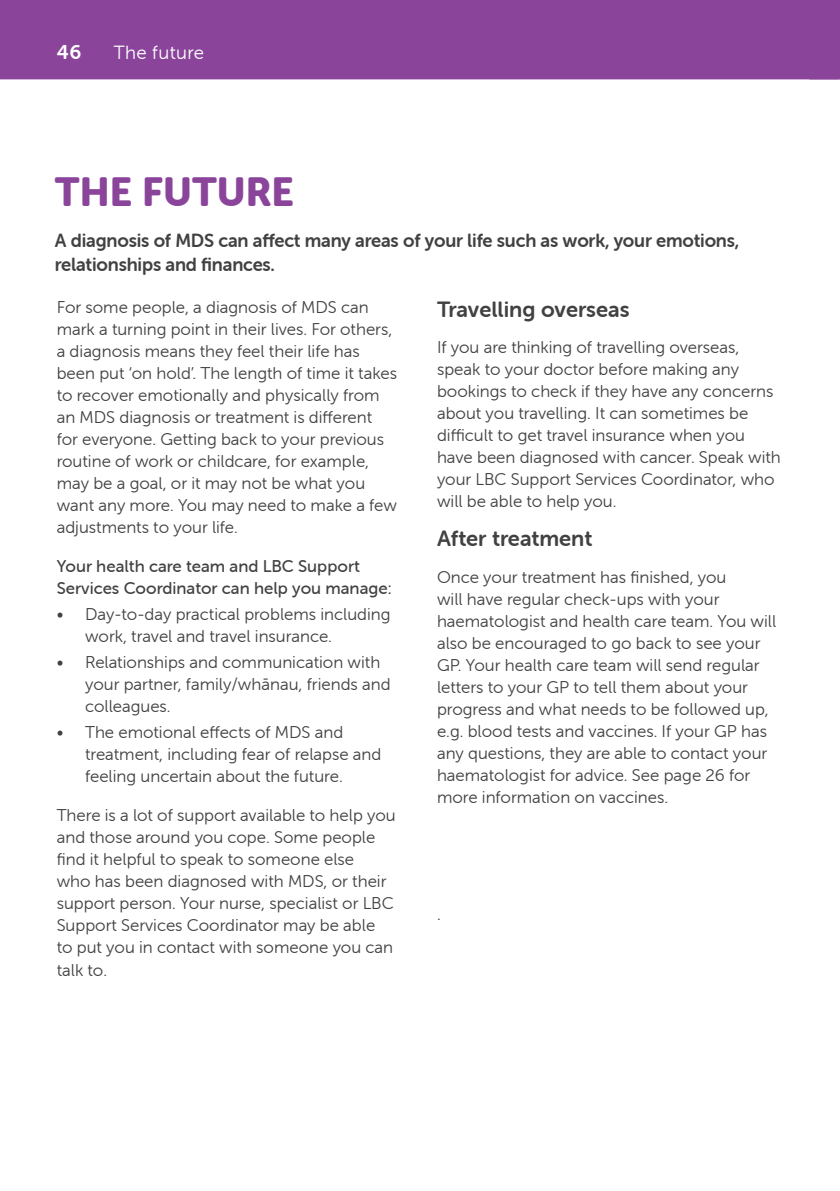
<style>
.page{position:relative;width:840px;height:1191px;background:#fff}
.page>*{position:absolute;margin:0;border:0;box-sizing:border-box;transform-origin:0 0}
.t1{font:40px "Museo Sans Rounded 900";color:#8a459b}
.t2{font:22px "Museo Sans Rounded 700";color:#414042}
.t3{font:20px "Museo Sans Rounded 700";color:#fff}
.t4{font:19px/24px "Museo Sans Rounded 700";letter-spacing:-.01em;color:#414042}
.t5{font:19px "Museo Sans Rounded 300";letter-spacing:.02em;color:#fff}
.t6{font:17px/22px "Museo Sans Rounded 300";color:#414042}
.t7{font:17px/22px "Museo Sans Rounded 500";color:#414042}
</style>
<div class="page">
<div style="left:0;top:0;width:808px;height:79px;background:#8a459b"></div>
<div style="left:808px;top:0;width:31px;height:79px;background:#8a459b"></div>
<p class="t3" style="left:57px;top:41px;width:26px">46</p>
<p class="t5" style="left:114px;top:42px;width:92px">The future</p>
<h1 class="t1" style="left:55px;top:169px;width:240px">THE FUTURE</h1>
<p class="t4" style="left:55px;top:228px;width:685px">A diagnosis of MDS can affect many areas of your life such as work, your emotions, relationships and finances.</p>
<p class="t6" style="left:57px;top:297px;width:341px">For some people, a diagnosis of MDS can mark a turning point in their lives. For others, a diagnosis means they feel their life has been put ‘on hold’. The length of time it takes to recover emotionally and physically from an MDS diagnosis or treatment is different for everyone. Getting back to your previous routine of work or childcare, for example, may be a goal, or it may not be what you want any more. You may need to make a few adjustments to your life.</p>
<p class="t7" style="left:57px;top:555px;width:336px">Your health care team and LBC Support<br>Services Coordinator can help you manage:</p>
<p class="t6" style="left:85px;top:604px;width:307px;text-indent:-28px">• Day-to-day practical problems including work, travel and travel insurance.</p>
<p class="t6" style="left:85px;top:651px;width:307px;text-indent:-28px">• Relationships and communication with your partner, family/whānau, friends and colleagues.</p>
<p class="t6" style="left:85px;top:721px;width:297px;text-indent:-28px">• The emotional effects of MDS and treatment, including fear of relapse and feeling uncertain about the future.</p>
<p class="t6" style="left:57px;top:804px;width:340px">There is a lot of support available to help you and those around you cope. Some people find it helpful to speak to someone else<br>who has been diagnosed with MDS, or their support person. Your nurse, specialist or LBC Support Services Coordinator may be able<br>to put you in contact with someone you can talk to.</p>
<p class="t2" style="left:437px;top:297px;width:194px">Travelling overseas</p>
<p class="t6" style="left:437px;top:336px;width:345px">If you are thinking of travelling overseas, speak to your doctor before making any bookings to check if they have any concerns about you travelling. It can sometimes be difficult to get travel insurance when you have been diagnosed with cancer. Speak with your LBC Support Services Coordinator, who will be able to help you.</p>
<p class="t2" style="left:437px;top:526px;width:157px">After treatment</p>
<p class="t6" style="left:437px;top:566px;width:340px">Once your treatment has finished, you<br>will have regular check-ups with your haematologist and health care team. You will also be encouraged to go back to see your GP. Your health care team will send regular letters to your GP to tell them about your progress and what needs to be followed up, e.g. blood tests and vaccines. If your GP has any questions, they are able to contact your haematologist for advice. See page 26 for more information on vaccines.</p>
<p class="t6" style="left:437px;top:903px;width:5px">.</p>
</div>
